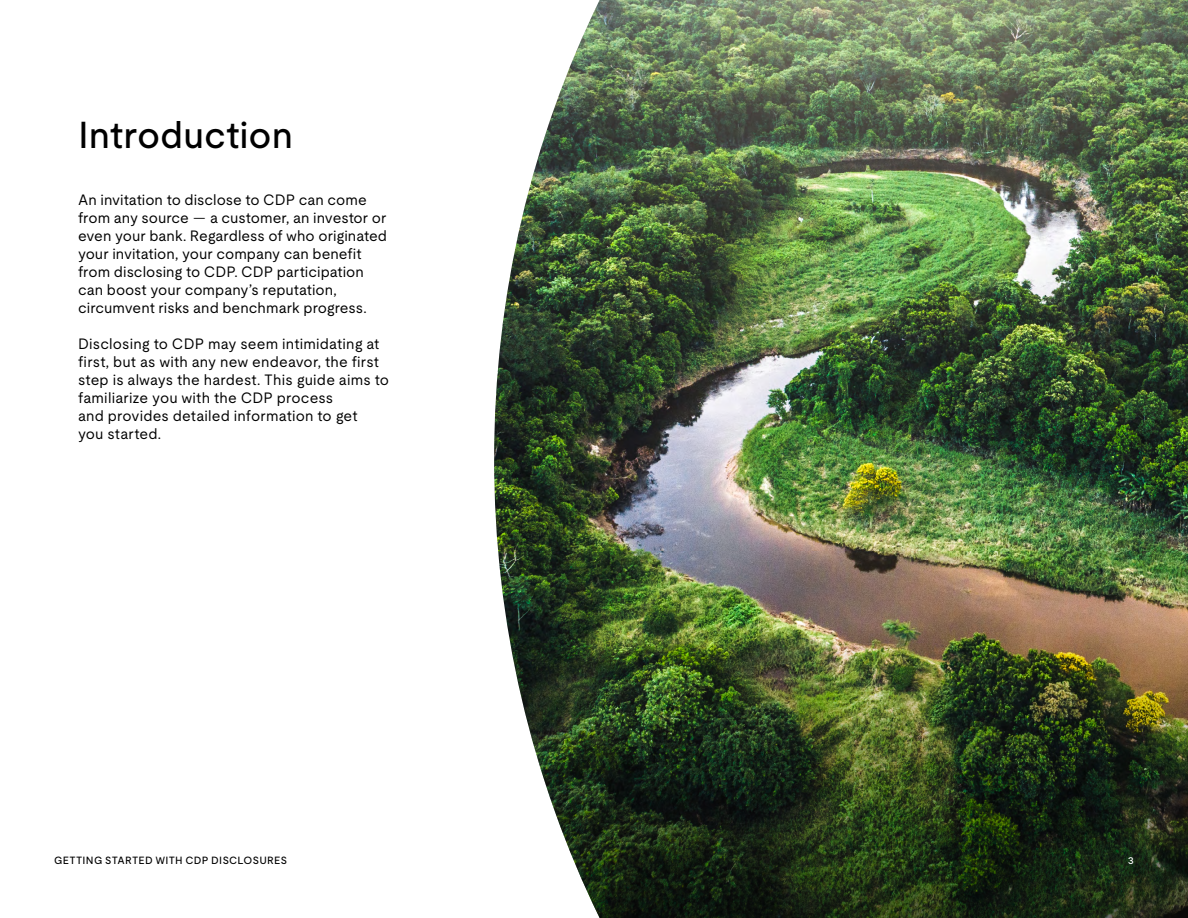
<style>
.page{position:relative;width:1188px;height:918px;background:#fff}
.page>*{position:absolute;margin:0;border:0;box-sizing:border-box;transform-origin:0 0}
.t1{font:500 37.5px "UL Moderat";color:#000}
.t2{font:15px/18px "UL Moderat";letter-spacing:.005em;color:#000}
.t3{font:500 10.5px "UL Moderat";letter-spacing:.03em;color:#000}
.t4{font:500 10.5px "UL Moderat";color:#fff}
</style>
<div class="page">
<img style="left:494px;top:0;width:694px;height:918px">
<hr style="left:0;top:0;width:1px;height:918px;background:#bce4f7">
<h1 class="t1" style="left:78px;top:105px;width:217px">Introduction</h1>
<p class="t2" style="left:78px;top:190px;width:310px">An invitation to disclose to CDP can come from any source — a customer, an investor or even your bank. Regardless of who originated your invitation, your company can benefit from disclosing to CDP. CDP participation can boost your company’s reputation, circumvent risks and benchmark progress.</p>
<p class="t2" style="left:78px;top:334px;width:312px">Disclosing to CDP may seem intimidating at first, but as with any new endeavor, the first step is always the hardest. This guide aims to familiarize you with the CDP process<br>and provides detailed information to get<br>you started.</p>
<p class="t3" style="left:54px;top:852px;width:234px">GETTING STARTED WITH CDP DISCLOSURES</p>
<p class="t4" style="left:1128px;top:852px;width:8px">3</p>
</div>
